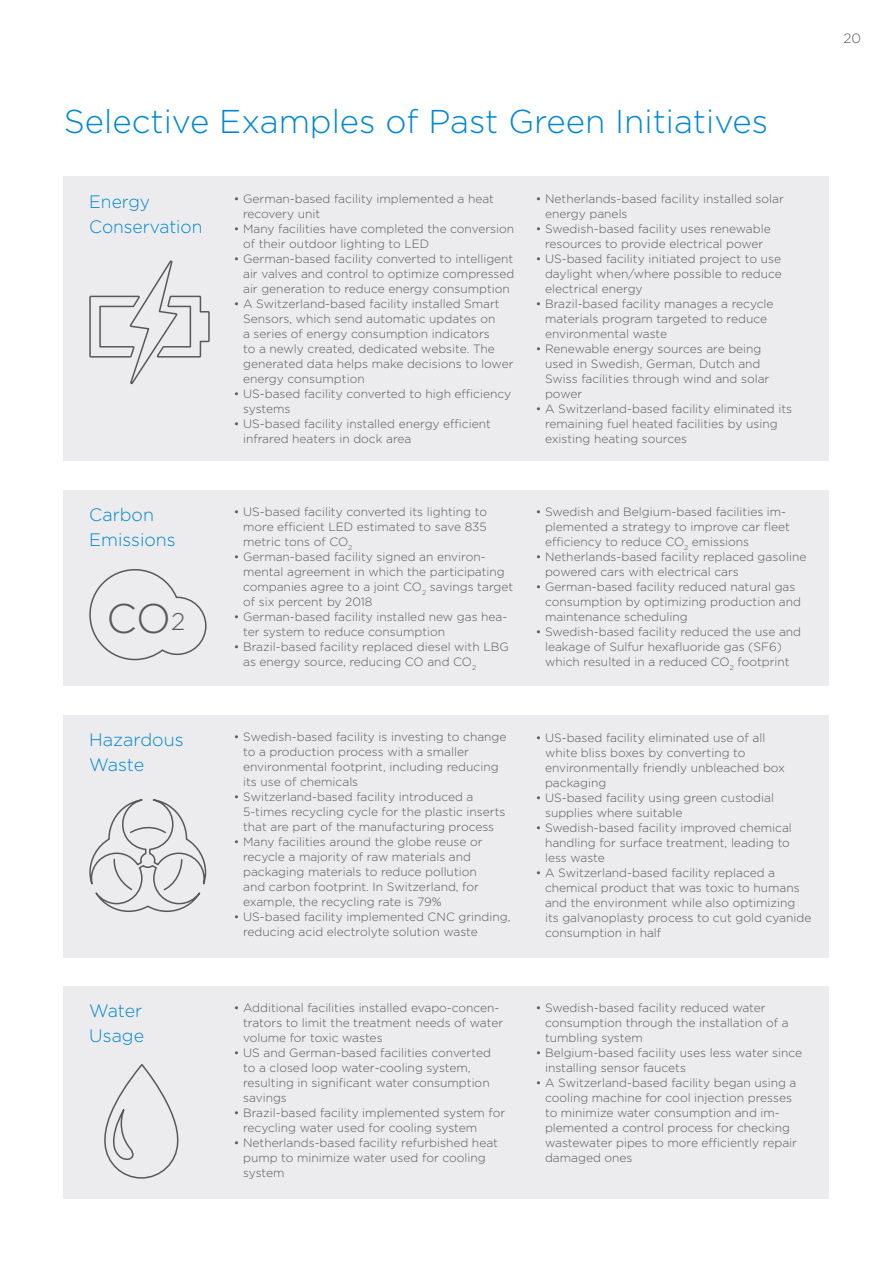
<style>
.page{position:relative;width:893px;height:1263px;background:#fff}
.page>*{position:absolute;margin:0;border:0;box-sizing:border-box;transform-origin:0 0}
.t1{font:300 41.4px "Gotham";color:#57585a}
.t2{font:300 33px "Gotham";color:#0088ce}
.t3{font:300 18px/24.8px "Gotham";color:#0088ce}
.t4{font:300 13.5px "Gotham";color:#57585a}
.t5{font:300 12px/15px "Gotham";color:#57585a}
.s1{font-size:24.15px}
</style>
<div class="page">
<div style="left:64px;top:490px;width:765px;height:195px;background:#ececee"></div>
<svg style="left:89px;top:569px;width:118px;height:92px"></svg>
<div style="left:64px;top:176px;width:765px;height:284px;background:#ececee"></div>
<svg style="left:89px;top:260px;width:121px;height:125px"></svg>
<div style="left:64px;top:986px;width:765px;height:213px;background:#ececee"></div>
<svg style="left:104px;top:1064px;width:75px;height:115px"></svg>
<div style="left:64px;top:715px;width:765px;height:242px;background:#ececee"></div>
<svg style="left:89px;top:799px;width:118px;height:113px"></svg>
<h2 class="t2" style="left:64px;top:101px;width:706px">Selective Examples of Past Green Initiatives</h2>
<h3 class="t3" style="left:89px;top:189px;width:115px">Energy<br>Conservation</h3>
<h3 class="t3" style="left:89px;top:501px;width:88px">Carbon<br>Emissions</h3>
<h1 class="t1" style="left:107px;top:592px;width:80px">CO<span class="s1">2</span></h1>
<p class="t5" style="left:243px;top:191px;width:252px;text-indent:-9px">• German-based facility implemented a heat recovery unit</p>
<p class="t5" style="left:243px;top:221px;width:273px;text-indent:-9px">• Many facilities have completed the conversion of their outdoor lighting to LED</p>
<p class="t5" style="left:243px;top:251px;width:273px;text-align:justify;text-indent:-9px">• German-based facility converted to intelligent air valves and control to optimize compressed air generation to reduce energy consumption</p>
<p class="t5" style="left:243px;top:296px;width:272px;text-indent:-9px">• A Switzerland-based facility installed Smart Sensors, which send automatic updates on<br>a series of energy consumption indicators<br>to a newly created, dedicated website. The generated data helps make decisions to lower energy consumption</p>
<p class="t5" style="left:243px;top:386px;width:270px;text-indent:-9px">• US-based facility converted to high efficiency systems</p>
<p class="t5" style="left:243px;top:416px;width:249px;text-indent:-9px">• US-based facility installed energy efficient infrared heaters in dock area</p>
<p class="t5" style="left:545px;top:191px;width:240px;text-indent:-9px">• Netherlands-based facility installed solar energy panels</p>
<p class="t5" style="left:536px;top:221px;width:236px;text-align:center">• Swedish-based facility uses renewable resources to provide electrical power</p>
<p class="t5" style="left:545px;top:251px;width:238px;text-align:justify;text-indent:-9px">• US-based facility initiated project to use daylight when/where possible to reduce electrical energy</p>
<p class="t5" style="left:545px;top:296px;width:230px;text-indent:-9px">• Brazil-based facility manages a recycle materials program targeted to reduce environmental waste</p>
<p class="t5" style="left:545px;top:341px;width:226px;text-indent:-9px">• Renewable energy sources are being used in Swedish, German, Dutch and<br>Swiss facilities through wind and solar power</p>
<p class="t5" style="left:545px;top:401px;width:249px;text-indent:-9px">• A Switzerland-based facility eliminated its remaining fuel heated facilities by using existing heating sources</p>
<p class="t5" style="left:243px;top:504px;width:245px;text-align:justify;text-indent:-9px">• US-based facility converted its lighting to more efficient LED estimated to save 835 metric tons of CO<sub>2</sub></p>
<p class="t5" style="left:243px;top:549px;width:272px;text-indent:-9px">• German-based facility signed an environ&shy;mental agreement in which the participating companies agree to a joint CO<sub>2</sub> savings target of six percent by 2018</p>
<p class="t5" style="left:243px;top:609px;width:266px;text-indent:-9px">• German-based facility installed new gas hea&shy;ter system to reduce consumption</p>
<p class="t5" style="left:243px;top:639px;width:267px;text-indent:-9px">• Brazil-based facility replaced diesel with LBG as energy source, reducing CO and CO<sub>2</sub></p>
<p class="t5" style="left:545px;top:504px;width:246px;text-indent:-9px">• Swedish and Belgium-based facilities im&shy;plemented a strategy to improve car fleet efficiency to reduce CO<sub>2</sub> emissions</p>
<p class="t5" style="left:545px;top:549px;width:263px;text-indent:-9px">• Netherlands-based facility replaced gasoline powered cars with electrical cars</p>
<p class="t5" style="left:545px;top:579px;width:258px;text-indent:-9px">• German-based facility reduced natural gas consumption by optimizing production and maintenance scheduling</p>
<p class="t5" style="left:545px;top:624px;width:258px;text-indent:-9px">• Swedish-based facility reduced the use and leakage of Sulfur hexafluoride gas (SF6) which resulted in a reduced CO<sub>2</sub> footprint</p>
<p class="t5" style="left:243px;top:729px;width:265px;text-indent:-9px">• Swedish-based facility is investing to change to a production process with a smaller environmental footprint, including reducing its use of chemicals</p>
<p class="t5" style="left:243px;top:789px;width:264px;text-indent:-9px">• Switzerland-based facility introduced a<br>5-times recycling cycle for the plastic inserts that are part of the manufacturing process</p>
<p class="t5" style="left:243px;top:834px;width:241px;text-indent:-9px">• Many facilities around the globe reuse or recycle a majority of raw materials and packaging materials to reduce pollution and carbon footprint. In Switzerland, for example, the recycling rate is 79%</p>
<p class="t5" style="left:243px;top:909px;width:269px;text-indent:-9px">• US-based facility implemented CNC grinding, reducing acid electrolyte solution waste</p>
<h3 class="t3" style="left:89px;top:727px;width:96px">Hazardous<br>Waste</h3>
<p class="t5" style="left:545px;top:730px;width:242px;text-indent:-9px">• US-based facility eliminated use of all white bliss boxes by converting to environmentally friendly unbleached box packaging</p>
<p class="t5" style="left:545px;top:790px;width:230px;text-indent:-9px">• US-based facility using green custodial supplies where suitable</p>
<p class="t5" style="left:545px;top:820px;width:248px;text-indent:-9px">• Swedish-based facility improved chemical handling for surface treatment, leading to less waste</p>
<p class="t5" style="left:545px;top:865px;width:268px;text-indent:-9px">• A Switzerland-based facility replaced a chemical product that was toxic to humans and the environment while also optimizing its galvanoplasty process to cut gold cyanide consumption in half</p>
<h3 class="t3" style="left:89px;top:998px;width:56px">Water<br>Usage</h3>
<p class="t5" style="left:243px;top:1000px;width:262px;text-indent:-9px">• Additional facilities installed evapo-concen&shy;trators to limit the treatment needs of water volume for toxic wastes</p>
<p class="t5" style="left:243px;top:1045px;width:249px;text-indent:-9px">• US and German-based facilities converted to a closed loop water-cooling system, resulting in significant water consumption savings</p>
<p class="t5" style="left:243px;top:1105px;width:264px;text-indent:-9px">• Brazil-based facility implemented system for recycling water used for cooling system</p>
<p class="t5" style="left:243px;top:1135px;width:256px;text-indent:-9px">• Netherlands-based facility refurbished heat pump to minimize water used for cooling system</p>
<p class="t5" style="left:545px;top:1000px;width:245px;text-indent:-9px">• Swedish-based facility reduced water consumption through the installation of a tumbling system</p>
<p class="t5" style="left:545px;top:1045px;width:259px;text-indent:-9px">• Belgium-based facility uses less water since installing sensor faucets</p>
<p class="t5" style="left:545px;top:1075px;width:253px;text-indent:-9px">• A Switzerland-based facility began using a cooling machine for cool injection presses to minimize water consumption and im&shy;plemented a control process for checking wastewater pipes to more efficiently repair damaged ones</p>
<p class="t4" style="left:843px;top:29px;width:19px">20</p>
</div>
